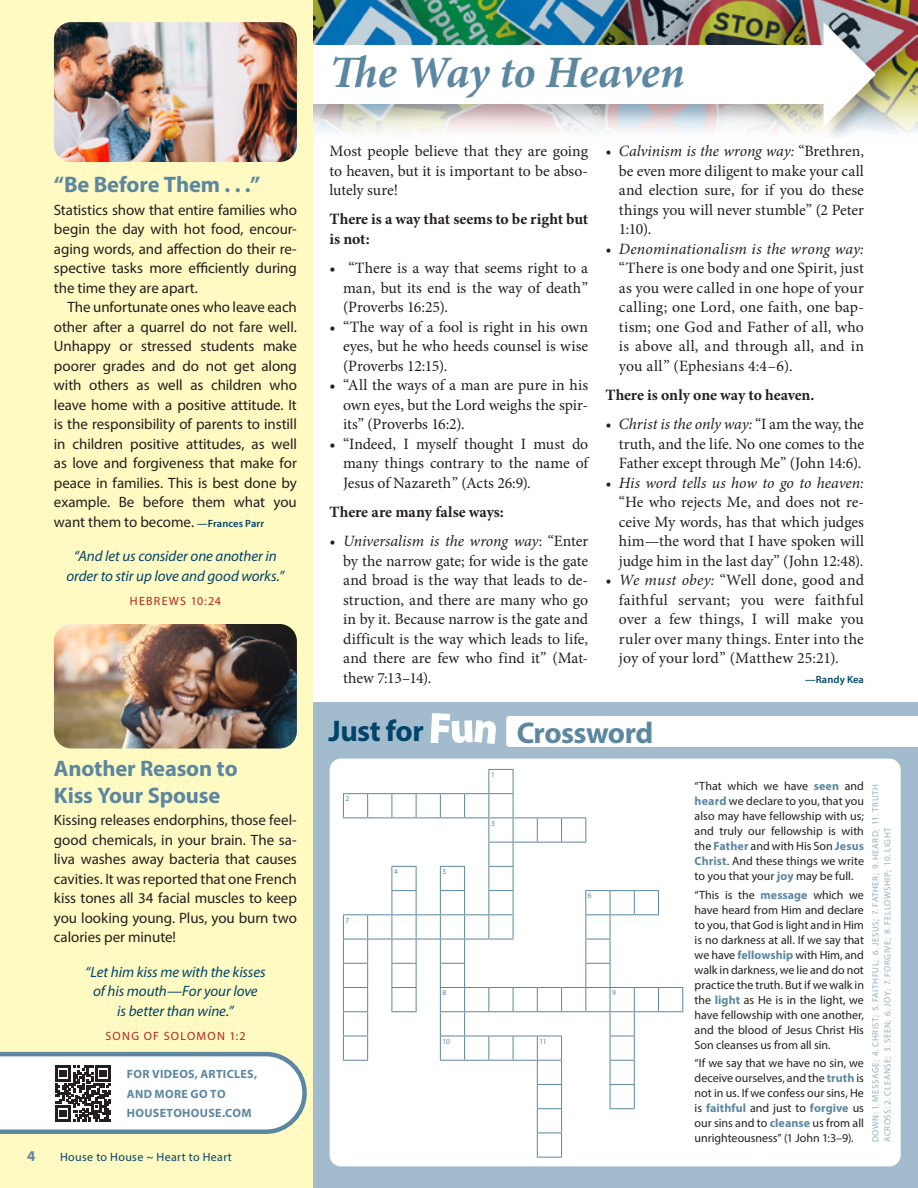
<style>
.page{position:relative;width:918px;height:1188px;background:#fff}
.page>*{position:absolute;margin:0;border:0;box-sizing:border-box;transform-origin:0 0}
.Side_Article_Heading{font:italic 700 45px "Minion Pro";letter-spacing:-.015em;color:#5c87a1}
.Side_Article_Heading-2{font:700 30px "Myriad Pro";letter-spacing:-.02em;color:#5c87a1}
.Side_Article_Heading-3{font:700 30px "Myriad Pro";letter-spacing:-.02em;color:#00446a}
.Side_Article_Heading-4{font:700 22.5px/27px "Myriad Pro";letter-spacing:-.01em;color:#5c87a1}
.Body_Serif{font:15.75px/19.5px "Minion Pro";color:#231f20;text-align:justify}
.Body_Serif-2{font:700 15.75px/19.5px "Minion Pro";letter-spacing:-.005em;color:#231f20}
.Body_Sans-Serif{font:15px/19.5px "Myriad Pro";letter-spacing:-.005em;color:#231f20;text-align:justify}
.scripture_1{font:italic 15px/19.5px "Myriad Pro";letter-spacing:-.005em;color:#00446a;text-align:center}
.t1{font:700 15px "Myriad Pro";color:#5c87a1}
.Sans_8_10{font:12px/15px "Myriad Pro";color:#231f20;text-align:justify}
.Main_Article_Heading{font:700 12px/19.5px "Myriad Pro";letter-spacing:.03em;color:#5c87a1}
.scripture_attributio{font:12px "Myriad Pro";letter-spacing:.105em;color:#b22423}
.t2{font:12px "Myriad Pro";letter-spacing:.03em;color:#00446a}
.t3{font:600 10.5px "Myriad Pro";letter-spacing:.01em;color:#00446a}
.Sans_8_10-2{font:9px "Myriad Pro";letter-spacing:.055em;color:#94b0c4}
.Sans_8_10-3{font:7.5px "Myriad Pro";color:#5c87a1}
.s1{font-weight:600;font-size:10.5px;color:#00446a}
.s2{font-style:italic}
.s3{font-weight:700;color:#5c87a1}
</style>
<div class="page">
<img style="left:313px;top:0;width:605px;height:133px">
<div style="left:299px;top:26px;width:595px;height:118px;background:#231f20;opacity:.15"></div>
<div style="left:297px;top:45px;width:540px;height:59px;background:#fff"></div>
<svg style="left:824px;top:22px;width:52px;height:105px"></svg>
<div style="left:313px;top:703px;width:605px;height:485px;background:#a2bbcd"></div>
<div style="left:330px;top:759px;width:571px;height:407px;background:#fff;border-radius:11px"></div>
<svg style="left:343px;top:769px;width:340px;height:389px"></svg>
<div style="left:0;top:0;width:313px;height:1188px;background:#fffac1"></div>
<div style="left:506px;top:716px;width:412px;height:31px;background:#fff"></div>
<svg style="left:431px;top:713px;width:65px;height:31px"></svg>
<img style="left:54px;top:22px;width:243px;height:140px">
<img style="left:54px;top:624px;width:243px;height:125px">
<svg style="left:0;top:1051px;width:307px;height:83px;background:#d9ddde"></svg>
<p class="Side_Article_Heading-4" style="left:54px;top:171px;width:208px">“Be Before Them . . .”</p>
<p class="Body_Sans-Serif" style="left:54px;top:200px;width:245px">Statistics show that entire families who begin the day with hot food, encour&shy;aging words, and affection do their re&shy;spective tasks more efficiently during the time they are apart.</p>
<p class="Body_Sans-Serif" style="left:54px;top:297px;width:245px;text-indent:14px">The unfortunate ones who leave each other after a quarrel do not fare well.<br>Unhappy or stressed students make poorer grades and do not get along with others as well as children who leave home with a positive attitude. It is the responsibility of parents to instill in children positive attitudes, as well as love and forgiveness that make for peace in families. This is best done by example. Be before them what you want them to become. <span class="s1">—Frances Parr</span></p>
<p class="scripture_1" style="left:66px;top:546px;width:219px">“And let us consider one another in order to stir up love and good works.”</p>
<p class="scripture_attributio" style="left:130px;top:593px;width:92px">HEBREWS 10:24</p>
<p class="Side_Article_Heading-4" style="left:54px;top:754px;width:185px">Another Reason to<br>Kiss Your Spouse</p>
<p class="Body_Sans-Serif" style="left:54px;top:810px;width:245px">Kissing releases endorphins, those feel&shy;good chemicals, in your brain. The sa&shy;liva washes away bacteria that causes cavities. It was reported that one French kiss tones all 34 facial muscles to keep you looking young. Plus, you burn two calories per minute!</p>
<p class="scripture_1" style="left:85px;top:962px;width:182px">“Let him kiss me with the kisses of his mouth—For your love<br>is better than wine.”</p>
<p class="scripture_attributio" style="left:105px;top:1029px;width:142px">SONG OF SOLOMON 1:2</p>
<p class="Main_Article_Heading" style="left:127px;top:1064px;width:132px">FOR VIDEOS, ARTICLES,<br>AND MORE GO TO<br>HOUSETOHOUSE.COM</p>
<p class="t1" style="left:27px;top:1146px;width:10px">4</p>
<p class="t2" style="left:60px;top:1150px;width:173px">House to House ~ Heart to Heart</p>
<p class="Side_Article_Heading" style="left:330px;top:40px;width:357px">The Way to Heaven</p>
<p class="Body_Serif" style="left:330px;top:141px;width:260px">Most people believe that they are going to heaven, but it is important to be abso&shy;lutely sure!</p>
<p class="Body_Serif-2" style="left:330px;top:209px;width:260px">There is a way that seems to be right but is not:</p>
<p class="Body_Serif" style="left:343px;top:258px;width:247px;text-indent:-14px">• “There is a way that seems right to a man, but its end is the way of death” (Proverbs 16:25).</p>
<p class="Body_Serif" style="left:343px;top:317px;width:247px;text-indent:-14px">• “The way of a fool is right in his own eyes, but he who heeds counsel is wise (Proverbs 12:15).</p>
<p class="Body_Serif" style="left:343px;top:375px;width:247px;text-indent:-14px">• “All the ways of a man are pure in his own eyes, but the Lord weighs the spir&shy;its” (Proverbs 16:2).</p>
<p class="Body_Serif" style="left:343px;top:434px;width:247px;text-indent:-14px">• “Indeed, I myself thought I must do many things contrary to the name of Jesus of Nazareth” (Acts 26:9).</p>
<p class="Body_Serif-2" style="left:330px;top:502px;width:176px">There are many false ways:</p>
<p class="Body_Serif" style="left:343px;top:531px;width:247px;text-indent:-14px"><span class="s2">• Universalism is the wrong way</span>: “Enter by the narrow gate; for wide is the gate and broad is the way that leads to de&shy;struction, and there are many who go in by it. Because narrow is the gate and difficult is the way which leads to life, and there are few who find it” (Mat&shy;thew 7:13–14).</p>
<p class="Body_Serif" style="left:619px;top:141px;width:247px;text-indent:-14px"><span class="s2">• Calvinism is the wrong way:</span> “Brethren, be even more diligent to make your call and election sure, for if you do these things you will never stumble” (2 Peter 1:10).</p>
<p class="Body_Serif" style="left:619px;top:239px;width:247px;text-indent:-14px"><span class="s2">• Denominationalism is the wrong way: </span>“There is one body and one Spirit, just as you were called in one hope of your calling; one Lord, one faith, one bap&shy;tism; one God and Father of all, who is above all, and through all, and in you all” (Ephesians 4:4–6).</p>
<p class="Body_Serif-2" style="left:605px;top:385px;width:211px">There is only one way to heaven.</p>
<p class="Body_Serif" style="left:619px;top:414px;width:247px;text-indent:-14px"><span class="s2">• Christ is the only way:</span> “I am the way, the truth, and the life. No one comes to the Father except through Me” (John 14:6).</p>
<p class="Body_Serif" style="left:619px;top:473px;width:247px;text-indent:-14px"><span class="s2">• His word tells us how to go to heaven: </span>“He who rejects Me, and does not re&shy;ceive My words, has that which judges him—the word that I have spoken will judge him in the last day” (John 12:48).</p>
<p class="Body_Serif" style="left:619px;top:570px;width:247px;text-indent:-14px"><span class="s2">• We must obey:</span> “Well done, good and faithful servant; you were faithful over a few things, I will make you ruler over many things. Enter into the joy of your lord” (Matthew 25:21).</p>
<p class="t3" style="left:805px;top:672px;width:60px">—Randy Kea</p>
<p class="Side_Article_Heading-3" style="left:329px;top:711px;width:97px">Just for</p>
<p class="Side_Article_Heading-2" style="left:517px;top:713px;width:138px">Crossword</p>
<p class="Sans_8_10-3" style="left:346px;top:794px;width:5px">2</p>
<p class="Sans_8_10-3" style="left:346px;top:915px;width:5px">7</p>
<p class="Sans_8_10-3" style="left:491px;top:770px;width:5px">1</p>
<p class="Sans_8_10-3" style="left:394px;top:867px;width:5px">4</p>
<p class="Sans_8_10-3" style="left:443px;top:867px;width:5px">5</p>
<p class="Sans_8_10-3" style="left:491px;top:819px;width:5px">3</p>
<p class="Sans_8_10-3" style="left:588px;top:891px;width:5px">6</p>
<p class="Sans_8_10-3" style="left:443px;top:988px;width:5px">8</p>
<p class="Sans_8_10-3" style="left:612px;top:988px;width:5px">9</p>
<p class="Sans_8_10-3" style="left:443px;top:1037px;width:9px">10</p>
<p class="Sans_8_10-3" style="left:539px;top:1037px;width:9px">11</p>
<p class="Sans_8_10" style="left:695px;top:778px;width:171px">“That which we have <span class="s3">seen</span> and <span class="s3">heard</span> we declare to you, that you also may have fellowship with us; and truly our fellowship is with the <span class="s3">Father</span> and with His Son <span class="s3">Jesus Christ</span>. And these things we write to you that your <span class="s3">joy</span> may be full.</p>
<p class="Sans_8_10" style="left:695px;top:887px;width:171px">“This is the <span class="s3">message</span> which we have heard from Him and declare to you, that God is light and in Him is no darkness at all. If we say that we have <span class="s3">fellowship</span> with Him, and walk in darkness, we lie and do not practice the truth. But if we walk in the <span class="s3">light</span> as He is in the light, we have fellowship with one another, and the blood of Jesus Christ His Son cleanses us from all sin.</p>
<p class="Sans_8_10" style="left:695px;top:1056px;width:171px">“If we say that we have no sin, we deceive ourselves, and the <span class="s3">truth</span> is not in us. If we confess our sins, He is <span class="s3">faithful</span> and just to <span class="s3">forgive</span> us our sins and to <span class="s3">cleanse</span> us from all unrighteousness” (1 John 1:3–9).</p>
<p class="Sans_8_10-2" style="left:870px;top:1142px;width:360px;rotate:-90deg">DOWN: 1. MESSAGE; 4. CHRIST; 5. FAITHFUL; 6. JESUS; 7. FATHER; 9. HEARD; 11. TRUTH</p>
<p class="Sans_8_10-2" style="left:882px;top:1142px;width:316px;rotate:-90deg">ACROSS: 2. CLEANSE; 3. SEEN; 6. JOY; 7. FORGIVE; 8. FELLOWSHIP; 10. LIGHT</p>
</div>
